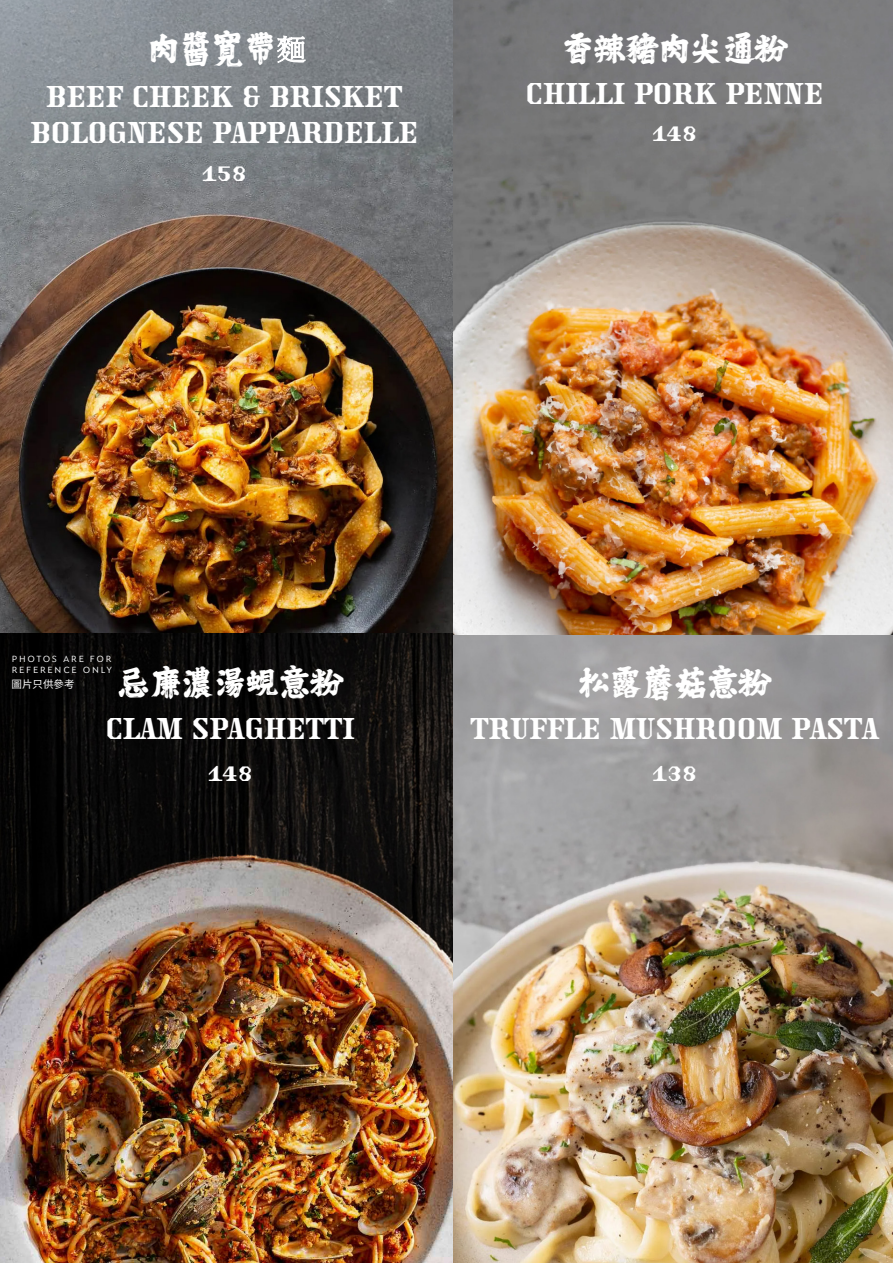
<style>
.page{position:relative;width:893px;height:1263px;background:#fff}
.page>*{position:absolute;margin:0;border:0;box-sizing:border-box;transform-origin:0 0}
.t1{font:30px "STF Traktoretka CE";color:#fff}
.t2{font:30px "Hanyi Senty Pagoda";color:#fff}
.t3{font:27px "STF Traktoretka CE";color:#fff}
.t4{font:10.5px "Source Han Sans HC";color:#fff}
.t5{font:9px "Seven One Eight";letter-spacing:.2em;color:#fff}
.s1{font-family:"Li Song Pro"}
</style>
<div class="page">
<img style="left:452px;top:0;width:441px;height:1263px">
<img style="left:453px;top:0;width:440px;height:633px">
<img style="left:0;top:633px;width:452px;height:630px">
<img style="left:0;top:0;width:452px;height:633px">
<p class="t2" style="left:148px;top:29px;width:160px">肉醬寛帶<span class="s1">麵</span></p>
<p class="t1" style="left:46px;top:79px;width:358px">BEEF CHEEK &amp; BRISKET</p>
<p class="t1" style="left:30px;top:115px;width:389px">BOLOGNESE PAPPARDELLE</p>
<p class="t3" style="left:202px;top:156px;width:47px">158</p>
<p class="t2" style="left:562px;top:29px;width:227px">香辣豬肉尖通粉</p>
<p class="t1" style="left:525px;top:77px;width:300px">CHILLI PORK PENNE</p>
<p class="t3" style="left:652px;top:116px;width:47px">148</p>
<p class="t5" style="left:12px;top:654px;width:101px">PHOTOS ARE FOR</p>
<p class="t5" style="left:12px;top:664px;width:102px">REFERENCE ONLY</p>
<p class="t4" style="left:12px;top:678px;width:64px">圖片只供參考</p>
<p class="t1" style="left:105px;top:712px;width:251px">CLAM SPAGHETTI</p>
<p class="t2" style="left:117px;top:663px;width:227px">忌廉濃湯蜆意粉</p>
<p class="t3" style="left:208px;top:756px;width:47px">148</p>
<p class="t2" style="left:578px;top:663px;width:195px">松露蘑菇意粉</p>
<p class="t1" style="left:470px;top:712px;width:410px">TRUFFLE MUSHROOM PASTA</p>
<p class="t3" style="left:652px;top:756px;width:47px">138</p>
</div>
